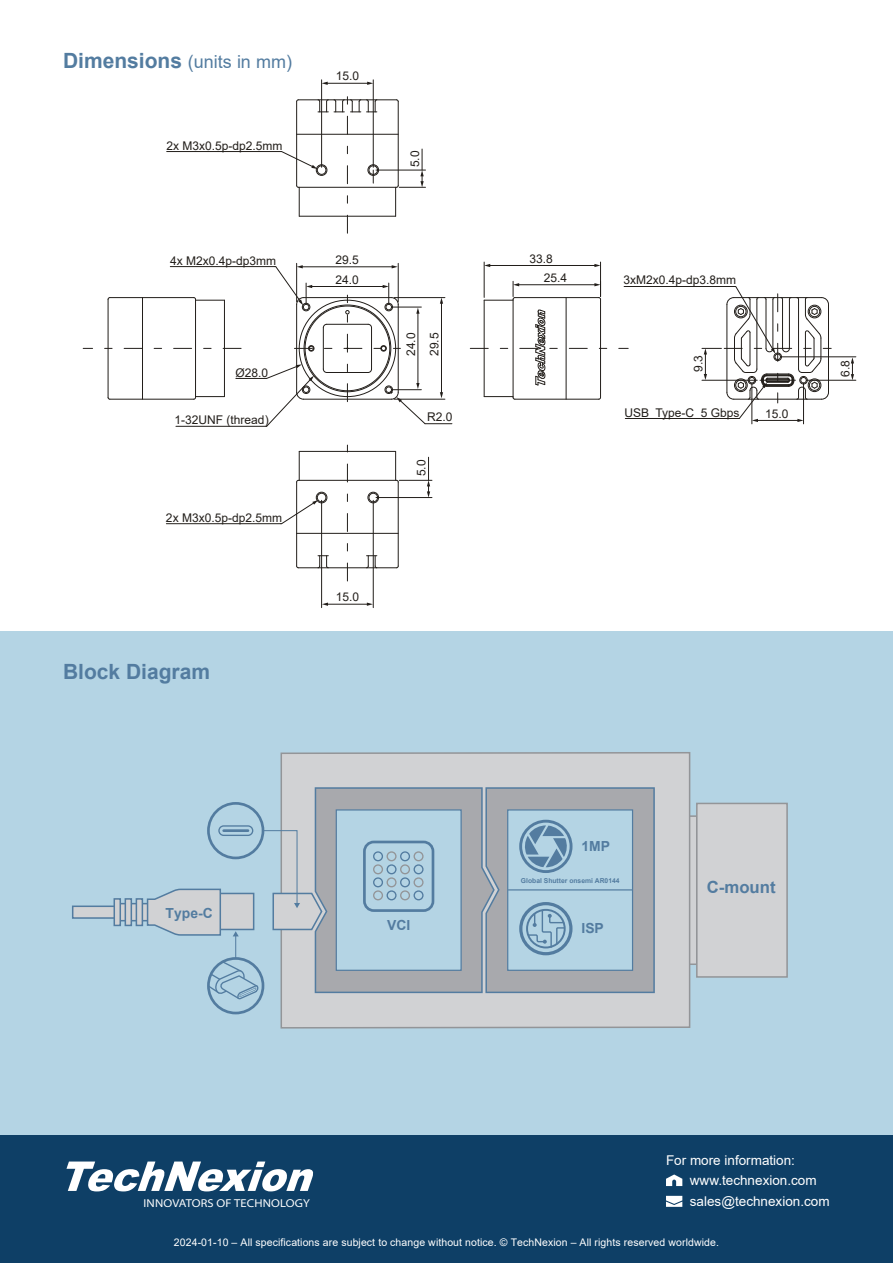
<style>
.page{position:relative;width:893px;height:1263px;background:#fff}
.page>*{position:absolute;margin:0;border:0;box-sizing:border-box;transform-origin:0 0}
.t1{font:700 21px "Arial";color:#537ca0}
.t2{font:18px "Arial";color:#537ca0}
.t3{font:700 16.8px "Arial";color:#537ca0}
.t4{font:700 13.95px "Arial";color:#537ca0}
.t5{font:13.5px/20.4px "Arial";color:#fff}
.t6{font:12px/23.5px "Arial";color:#221e1a}
.t7{font:semi-expanded 11.4px "Myriad Pro";letter-spacing:.015em;color:#fff}
.t8{font:10.5px "Arial";letter-spacing:.01em;color:#fff}
.t9{font:700 6.75px "Arial";color:#537ca0}
.s1{font-weight:700;font-size:21px}
</style>
<div class="page">
<div style="left:0;top:631px;width:893px;height:632px;background:#b4d4e4"></div>
<div style="left:0;top:1135px;width:893px;height:128px;background:#0e3f66"></div>
<svg style="left:66px;top:1161px;width:247px;height:30px"></svg>
<svg style="left:666px;top:1174px;width:16px;height:12px"></svg>
<svg style="left:666px;top:1196px;width:16px;height:11px"></svg>
<div style="left:675px;top:815px;width:23px;height:150px;background:#d1d2d4"></div>
<svg style="left:280px;top:752px;width:411px;height:277px;background:#ccced0"></svg>
<div style="left:72px;top:905px;width:56px;height:14px;background:#d1d2d4;border:2px solid #537ca0"></div>
<svg style="left:121px;top:903px;width:25px;height:18px"></svg>
<svg style="left:136px;top:898px;width:7px;height:28px"></svg>
<svg style="left:125px;top:898px;width:7px;height:28px"></svg>
<svg style="left:114px;top:898px;width:7px;height:28px"></svg>
<svg style="left:146px;top:787px;width:509px;height:222px"></svg>
<div style="left:207px;top:957px;width:57px;height:57px;border:3px solid #537ca0;border-radius:50%"></div>
<div style="left:696px;top:803px;width:92px;height:175px;background:#d1d2d4;border:2px solid #939598"></div>
<hr style="left:110px;top:399px;width:84px;height:1px;background:#221e1a">
<hr style="left:108px;top:299px;width:1px;height:98px;background:#221e1a">
<hr style="left:110px;top:297px;width:84px;height:1px;background:#221e1a">
<hr style="left:142px;top:298px;width:1px;height:101px;background:#221e1a">
<hr style="left:195px;top:299px;width:1px;height:98px;background:#221e1a">
<hr style="left:224px;top:300px;width:1px;height:97px;background:#221e1a">
<hr style="left:299px;top:216px;width:97px;height:1px;background:#221e1a">
<hr style="left:298px;top:187px;width:98px;height:1px;background:#221e1a">
<hr style="left:297px;top:134px;width:101px;height:1px;background:#221e1a">
<hr style="left:298px;top:100px;width:98px;height:1px;background:#221e1a">
<hr style="left:398px;top:102px;width:1px;height:84px;background:#221e1a">
<hr style="left:296px;top:482px;width:1px;height:84px;background:#221e1a">
<hr style="left:298px;top:567px;width:98px;height:1px;background:#221e1a">
<hr style="left:398px;top:482px;width:1px;height:84px;background:#221e1a">
<hr style="left:297px;top:533px;width:101px;height:1px;background:#221e1a">
<hr style="left:298px;top:480px;width:98px;height:1px;background:#221e1a">
<hr style="left:299px;top:451px;width:97px;height:1px;background:#221e1a">
<svg style="left:193px;top:396px;width:31px;height:4px"></svg>
<svg style="left:193px;top:297px;width:31px;height:4px"></svg>
<div style="left:368px;top:165px;width:11px;height:11px;border:1px solid #221e1a;border-radius:50%"></div>
<div style="left:369px;top:166px;width:9px;height:9px;border:1px solid #221e1a;border-radius:50%"></div>
<div style="left:368px;top:492px;width:11px;height:11px;border:1px solid #221e1a;border-radius:50%"></div>
<div style="left:316px;top:492px;width:11px;height:11px;border:1px solid #221e1a;border-radius:50%"></div>
<div style="left:317px;top:493px;width:9px;height:9px;border:1px solid #221e1a;border-radius:50%"></div>
<div style="left:369px;top:493px;width:9px;height:9px;border:1px solid #221e1a;border-radius:50%"></div>
<svg style="left:366px;top:555px;width:11px;height:13px"></svg>
<svg style="left:318px;top:555px;width:11px;height:13px"></svg>
<svg style="left:296px;top:451px;width:4px;height:31px"></svg>
<svg style="left:395px;top:451px;width:4px;height:31px"></svg>
<svg style="left:347px;top:445px;width:1px;height:136px"></svg>
<svg style="left:83px;top:348px;width:158px;height:1px"></svg>
<hr style="left:484px;top:262px;width:1px;height:35px;background:#221e1a">
<hr style="left:600px;top:262px;width:1px;height:35px;background:#221e1a">
<hr style="left:489px;top:265px;width:107px;height:1px;background:#221e1a">
<svg style="left:484px;top:264px;width:6px;height:3px"></svg>
<svg style="left:594px;top:264px;width:6px;height:3px"></svg>
<hr style="left:296px;top:263px;width:1px;height:39px;background:#221e1a">
<hr style="left:398px;top:263px;width:1px;height:39px;background:#221e1a">
<hr style="left:170px;top:266px;width:104px;height:1px;background:#221e1a">
<hr style="left:236px;top:378px;width:31px;height:1px;background:#221e1a">
<hr style="left:176px;top:426px;width:91px;height:1px;background:#221e1a">
<svg style="left:266px;top:265px;width:186px;height:162px"></svg>
<hr style="left:321px;top:80px;width:1px;height:87px;background:#221e1a">
<hr style="left:373px;top:80px;width:1px;height:87px;background:#221e1a">
<hr style="left:327px;top:83px;width:41px;height:1px;background:#221e1a">
<svg style="left:322px;top:82px;width:6px;height:3px"></svg>
<svg style="left:367px;top:82px;width:6px;height:3px"></svg>
<hr style="left:376px;top:170px;width:49px;height:1px;background:#221e1a">
<svg style="left:395px;top:149px;width:30px;height:67px"></svg>
<svg style="left:280px;top:94px;width:97px;height:139px"></svg>
<hr style="left:167px;top:151px;width:113px;height:1px;background:#221e1a">
<hr style="left:321px;top:500px;width:1px;height:108px;background:#221e1a">
<hr style="left:373px;top:500px;width:1px;height:108px;background:#221e1a">
<hr style="left:327px;top:604px;width:41px;height:1px;background:#221e1a">
<svg style="left:322px;top:602px;width:6px;height:4px"></svg>
<svg style="left:367px;top:602px;width:6px;height:4px"></svg>
<hr style="left:399px;top:480px;width:33px;height:1px;background:#221e1a">
<hr style="left:376px;top:497px;width:56px;height:1px;background:#221e1a">
<svg style="left:427px;top:457px;width:3px;height:40px"></svg>
<svg style="left:280px;top:500px;width:38px;height:24px"></svg>
<hr style="left:166px;top:523px;width:114px;height:1px;background:#221e1a">
<hr style="left:752px;top:383px;width:1px;height:41px;background:#221e1a">
<hr style="left:803px;top:383px;width:1px;height:41px;background:#221e1a">
<hr style="left:806px;top:380px;width:50px;height:1px;background:#221e1a">
<hr style="left:780px;top:357px;width:76px;height:1px;background:#221e1a">
<svg style="left:851px;top:357px;width:3px;height:23px"></svg>
<svg style="left:470px;top:281px;width:361px;height:141px"></svg>
<h2 class="t2" style="left:63px;top:50px;width:230px"><span class="s1">Dimensions</span> (units in mm)</h2>
<p class="t6" style="left:166px;top:134px;width:118px">2x M3x0.5p-dp2.5mm</p>
<p class="t6" style="left:170px;top:249px;width:108px">4x M2x0.4p-dp3mm</p>
<p class="t6" style="left:336px;top:64px;width:25px">15.0</p>
<p class="t6" style="left:336px;top:248px;width:25px">29.5</p>
<p class="t6" style="left:403px;top:167px;width:18px;rotate:-90deg">5.0</p>
<p class="t6" style="left:529px;top:247px;width:25px">33.8</p>
<p class="t6" style="left:336px;top:268px;width:25px">24.0</p>
<p class="t6" style="left:544px;top:266px;width:25px">25.4</p>
<p class="t6" style="left:399px;top:356px;width:25px;rotate:-90deg">24.0<br>29.5</p>
<p class="t6" style="left:235px;top:361px;width:34px">Ø28.0</p>
<p class="t6" style="left:175px;top:408px;width:96px">1-32UNF (thread)</p>
<p class="t6" style="left:427px;top:405px;width:27px">R2.0</p>
<p class="t6" style="left:166px;top:506px;width:118px">2x M3x0.5p-dp2.5mm</p>
<h1 class="t1" style="left:63px;top:657px;width:149px">Block Diagram</h1>
<p class="t6" style="left:336px;top:585px;width:25px">15.0</p>
<p class="t6" style="left:410px;top:476px;width:18px;rotate:-90deg">5.0</p>
<p class="t6" style="left:624px;top:268px;width:114px">3xM2x0.4p-dp3.8mm</p>
<p class="t6" style="left:686px;top:372px;width:18px;rotate:-90deg">9.3</p>
<p class="t6" style="left:624px;top:400px;width:117px">USB Type-C 5 Gbps</p>
<p class="t6" style="left:765px;top:401px;width:25px">15.0</p>
<p class="t6" style="left:833px;top:377px;width:18px;rotate:-90deg">6.8</p>
<p class="t4" style="left:166px;top:903px;width:49px">Type-C</p>
<p class="t4" style="left:387px;top:916px;width:25px">VCI</p>
<p class="t4" style="left:581px;top:836px;width:30px">1MP</p>
<p class="t9" style="left:521px;top:876px;width:100px">Global Shutter onsemi AR0144</p>
<p class="t4" style="left:581px;top:918px;width:24px">ISP</p>
<h3 class="t3" style="left:707px;top:876px;width:70px">C-mount</h3>
<p class="t5" style="left:690px;top:1150px;width:141px;text-indent:-24px">For more information: www.technexion.com sales@technexion.com</p>
<p class="t7" style="left:144px;top:1196px;width:168px">INNOVATORS OF TECHNOLOGY</p>
<p class="t8" style="left:174px;top:1235px;width:546px">2024-01-10 – All specifications are subject to change without notice. © TechNexion – All rights reserved worldwide.</p>
</div>
